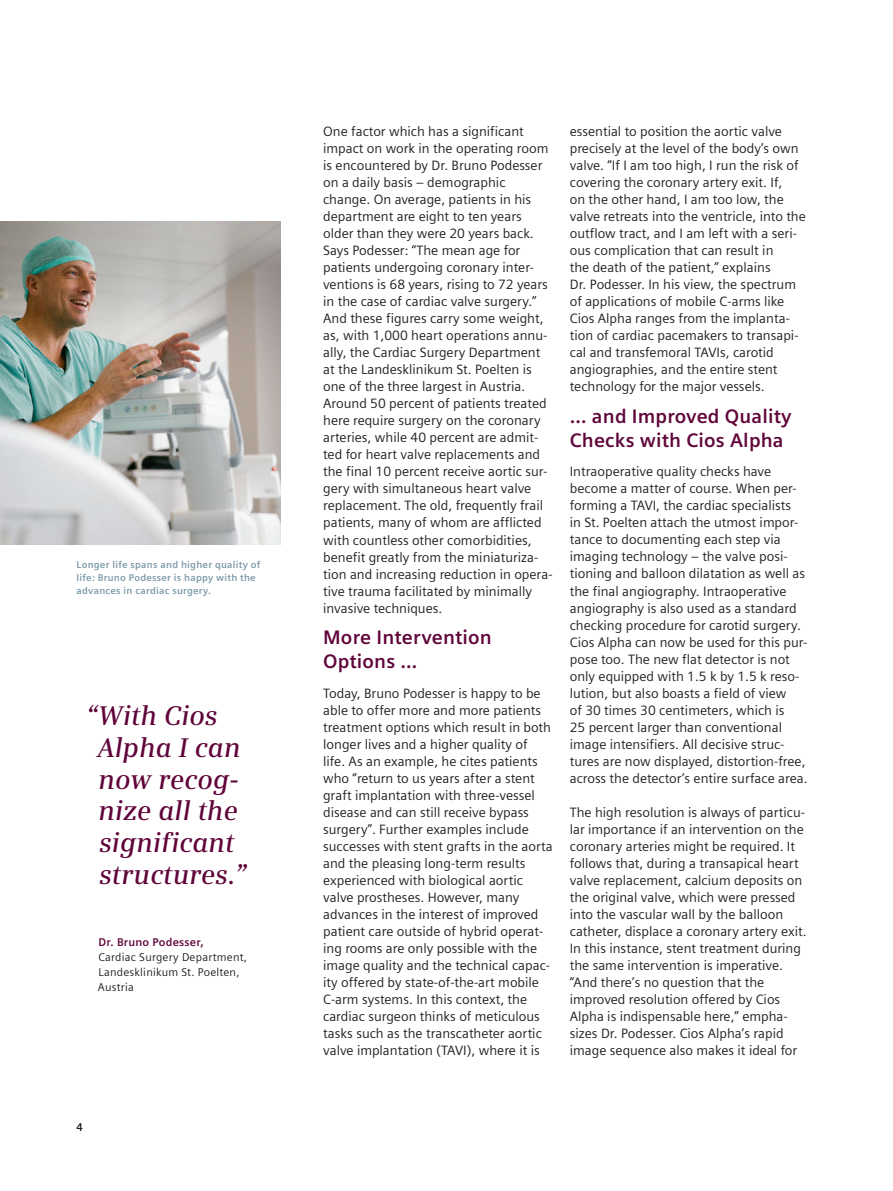
<style>
.page{position:relative;width:893px;height:1191px;background:#fff}
.page>*{position:absolute;margin:0;border:0;box-sizing:border-box;transform-origin:0 0}
.t1{font:italic 600 27px/32px "Siemens Serif";letter-spacing:.005em;color:#60053a}
.t2{font:700 19.5px/23.4px "Siemens Sans";letter-spacing:.01em;color:#60053a}
.t3{font:13.5px/17px "Siemens Sans";color:#231f20}
.t4{font:11.25px/14.9px "Siemens Sans";letter-spacing:.02em;color:#231f20}
.t5{font:700 11.25px "Siemens Sans";letter-spacing:.02em;color:#60053a}
.t6{font:700 11.25px "Siemens Sans";color:#231f20}
.t7{font:700 9.75px/12.8px "Siemens Sans";letter-spacing:.025em;color:#7b99a9}
</style>
<div class="page">
<img style="left:0;top:221px;width:281px;height:323px">
<p class="t7" style="left:77px;top:558px;width:185px">Longer life spans and higher quality of life: Bruno Podesser is happy with the advances in cardiac surgery.</p>
<h1 class="t1" style="left:98px;top:699px;width:151px;text-indent:-11px">“With Cios<br>Alpha I can now recog&shy;nize all the significant structures.”</h1>
<p class="t5" style="left:99px;top:936px;width:106px">Dr. Bruno Podesser,</p>
<p class="t4" style="left:98px;top:950px;width:151px">Cardiac Surgery Department,<br>Landesklinikum St. Poelten,<br>Austria</p>
<p class="t6" style="left:77px;top:1120px;width:8px">4</p>
<p class="t3" style="left:323px;top:123px;width:231px">One factor which has a significant impact on work in the operating room is encountered by Dr. Bruno Podesser on a daily basis – demographic change. On average, patients in his department are eight to ten years older than they were 20 years back.<br>Says Podesser: “The mean age for patients undergoing coronary inter&shy;ventions is 68 years, rising to 72 years in the case of cardiac valve surgery.” And these figures carry some weight, as, with 1,000 heart operations annu&shy;ally, the Cardiac Surgery Department at the Landesklinikum St. Poelten is one of the three largest in Austria.<br>Around 50 percent of patients treated here require surgery on the coronary arteries, while 40 percent are admit&shy;ted for heart valve replacements and the final 10 percent receive aortic sur&shy;gery with simultaneous heart valve replacement. The old, frequently frail patients, many of whom are afflicted with countless other comorbidities, benefit greatly from the miniaturiza&shy;tion and increasing reduction in opera&shy;tive trauma facilitated by minimally invasive techniques.</p>
<h2 class="t2" style="left:323px;top:626px;width:170px">More Intervention<br>Options …</h2>
<p class="t3" style="left:323px;top:684px;width:231px">Today, Bruno Podesser is happy to be able to offer more and more patients treatment options which result in both longer lives and a higher quality of life. As an example, he cites patients who “return to us years after a stent graft implantation with three-vessel disease and can still receive bypass surgery”. Further examples include successes with stent grafts in the aorta and the pleasing long-term results experienced with biological aortic valve prostheses. However, many advances in the interest of improved patient care outside of hybrid operat&shy;ing rooms are only possible with the image quality and the technical capac&shy;ity offered by state-of-the-art mobile C-arm systems. In this context, the cardiac surgeon thinks of meticulous tasks such as the transcatheter aortic valve implantation (TAVI), where it is</p>
<p class="t3" style="left:570px;top:123px;width:238px">essential to position the aortic valve precisely at the level of the body’s own valve. “If I am too high, I run the risk of covering the coronary artery exit. If,<br>on the other hand, I am too low, the valve retreats into the ventricle, into the outflow tract, and I am left with a seri&shy;ous complication that can result in<br>the death of the patient,” explains<br>Dr. Podesser. In his view, the spectrum of applications of mobile C-arms like Cios Alpha ranges from the implanta&shy;tion of cardiac pacemakers to transapi&shy;cal and transfemoral TAVIs, carotid angiographies, and the entire stent technology for the major vessels.</p>
<h2 class="t2" style="left:570px;top:405px;width:223px">… and Improved Quality<br>Checks with Cios Alpha</h2>
<p class="t3" style="left:570px;top:463px;width:239px">Intraoperative quality checks have become a matter of course. When per&shy;forming a TAVI, the cardiac specialists<br>in St. Poelten attach the utmost impor&shy;tance to documenting each step via imaging technology – the valve posi&shy;tioning and balloon dilatation as well as the final angiography. Intraoperative angiography is also used as a standard checking procedure for carotid surgery.<br>Cios Alpha can now be used for this pur&shy;pose too. The new flat detector is not only equipped with 1.5 k by 1.5 k reso&shy;lution, but also boasts a field of view<br>of 30 times 30 centimeters, which is<br>25 percent larger than conventional image intensifiers. All decisive struc&shy;tures are now displayed, distortion-free, across the detector’s entire surface area.</p>
<p class="t3" style="left:570px;top:803px;width:238px">The high resolution is always of particu&shy;lar importance if an intervention on the coronary arteries might be required. It follows that, during a transapical heart valve replacement, calcium deposits on the original valve, which were pressed into the vascular wall by the balloon catheter, displace a coronary artery exit.<br>In this instance, stent treatment during the same intervention is imperative. “And there’s no question that the improved resolution offered by Cios Alpha is indispensable here,” empha&shy;sizes Dr. Podesser. Cios Alpha’s rapid image sequence also makes it ideal for</p>
</div>
